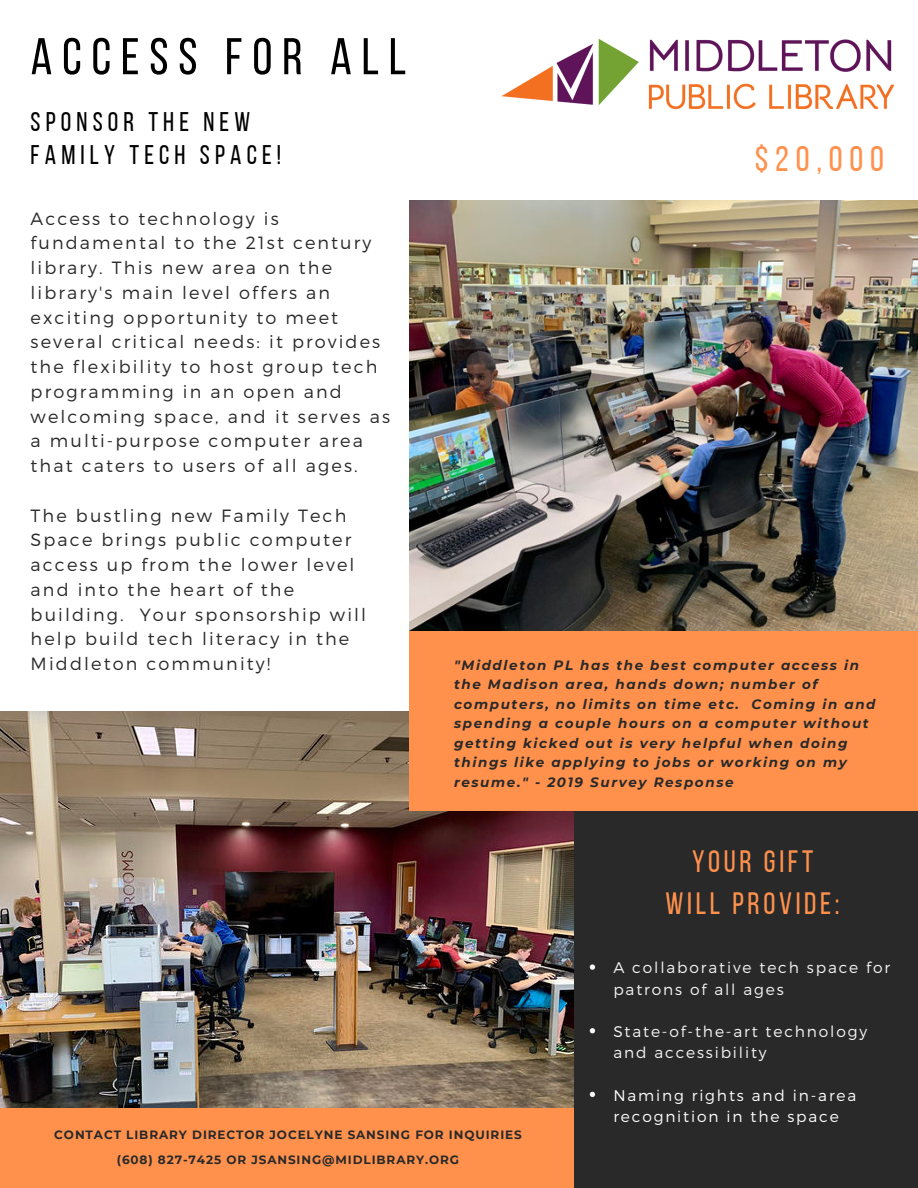
<style>
.page{position:relative;width:918px;height:1188px;background:#fff}
.page>*{position:absolute;margin:0;border:0;box-sizing:border-box;transform-origin:0 0}
.t1{font:51.6px "Bebas Neue";letter-spacing:.19em;color:#000}
.t2{font:35.55px "Bebas Neue";color:#ff914d}
.t3{font:30.75px/42.8px "Bebas Neue";letter-spacing:.12em;color:#ff914d;text-align:center}
.t4{font:27px/32.7px "Bebas Neue";letter-spacing:.19em;color:#000}
.t5{font:300 17.7px/24.8px "Montserrat";letter-spacing:.12em;color:#292929}
.t6{font:300 15.45px/21.1px "Montserrat";letter-spacing:.12em;color:#f6f6f6}
.t7{font:300 15.45px/21.1px "Montserrat";letter-spacing:.12em;color:#fff}
.t8{font:italic 700 13.5px/19.5px "Montserrat";letter-spacing:.12em;color:#292929}
.t9{font:700 12px/25px "Montserrat";letter-spacing:.075em;color:#292929;text-align:center}
</style>
<div class="page">
<div style="left:572px;top:806px;width:346px;height:382px;background:#292929"></div>
<img style="left:0;top:712px;width:574px;height:396px">
<img style="left:409px;top:201px;width:509px;height:430px">
<div style="left:409px;top:631px;width:509px;height:180px;background:#ff914d"></div>
<img style="left:501px;top:38px;width:394px;height:72px">
<svg style="left:590px;top:964px;width:5px;height:6px"></svg>
<svg style="left:590px;top:1028px;width:5px;height:5px"></svg>
<svg style="left:590px;top:1092px;width:5px;height:5px"></svg>
<div style="left:0;top:1108px;width:574px;height:80px;background:#ff914d"></div>
<h1 class="t1" style="left:31px;top:36px;width:377px">ACCESS FOR ALL</h1>
<h3 class="t4" style="left:31px;top:108px;width:252px">SPONSOR THE NEW<br>FAMILY TECH SPACE!</h3>
<p class="t5" style="left:31px;top:205px;width:361px">Access to technology is fundamental to the 21st century library. This new area on the library's main level offers an exciting opportunity to meet several critical needs: it provides the flexibility to host group tech programming in an open and welcoming space, and it serves as a multi-purpose computer area that caters to users of all ages.</p>
<p class="t5" style="left:31px;top:502px;width:337px">The bustling new Family Tech<br>Space brings public computer access up from the lower level and into the heart of the building. Your sponsorship will help build tech literacy in the<br>Middleton community!</p>
<h2 class="t2" style="left:755px;top:144px;width:131px">$20,000</h2>
<p class="t8" style="left:454px;top:655px;width:423px">"Middleton PL has the best computer access in the Madison area, hands down; number of computers, no limits on time etc. Coming in and spending a couple hours on a computer without getting kicked out is very helpful when doing things like applying to jobs or working on my resume." - 2019 Survey Response</p>
<h3 class="t3" style="left:666px;top:842px;width:176px">YOUR GIFT<br>WILL PROVIDE:</h3>
<p class="t6" style="left:613px;top:956px;width:278px">A collaborative tech space for patrons of all ages</p>
<p class="t6" style="left:613px;top:1020px;width:255px">State-of-the-art technology and accessibility</p>
<p class="t7" style="left:613px;top:1084px;width:245px">Naming rights and in-area recognition in the space</p>
<p class="t9" style="left:54px;top:1122px;width:469px">CONTACT LIBRARY DIRECTOR JOCELYNE SANSING FOR INQUIRIES (608) 827-7425 OR JSANSING@MIDLIBRARY.ORG</p>
</div>
